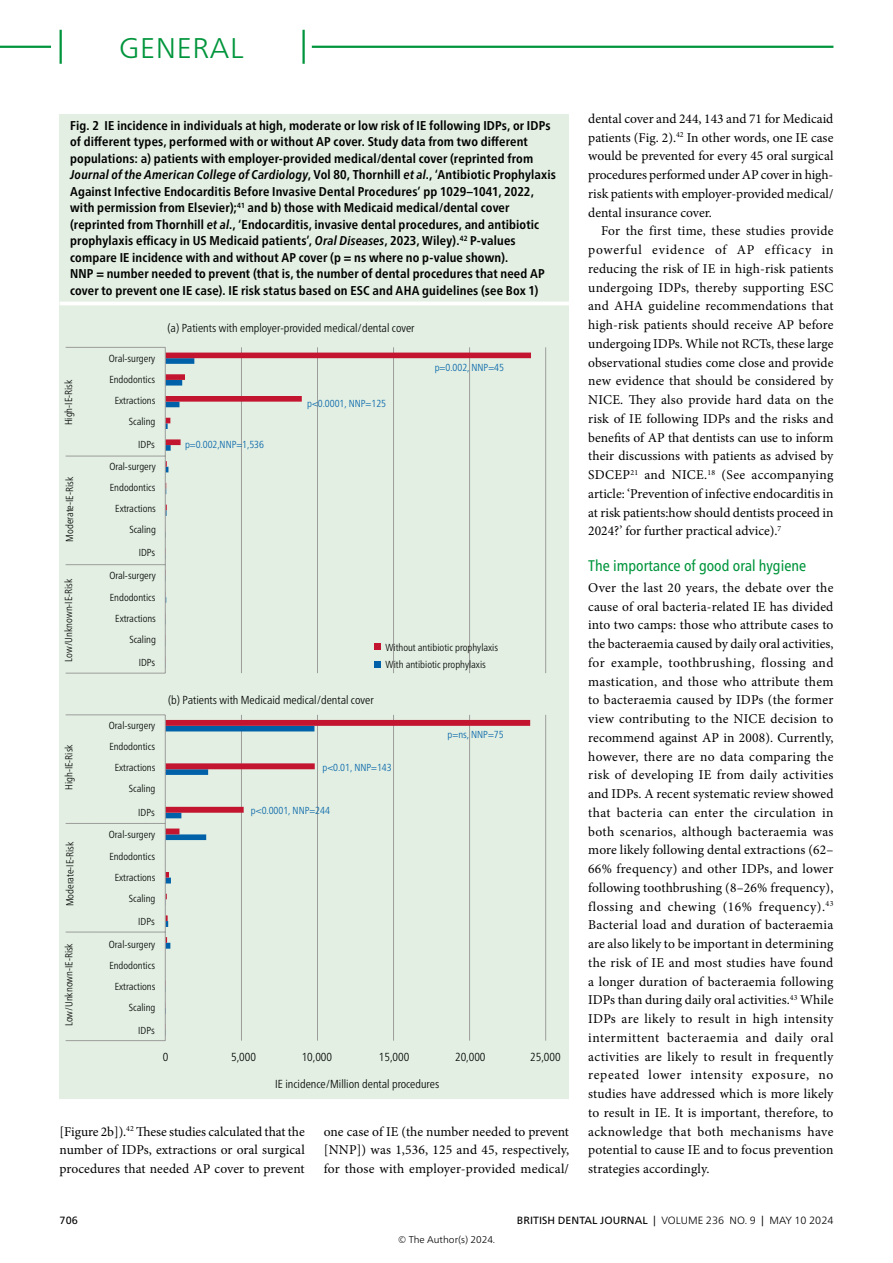
<style>
.page{position:relative;width:893px;height:1263px;background:#fff}
.page>*{position:absolute;margin:0;border:0;box-sizing:border-box;transform-origin:0 0}
.t1{font:300 28.5px "Frutiger Neue LT Pro";letter-spacing:.025em;color:#00953c}
.SectionHeading_2_MSS{font:condensed 15.3px "Frutiger Neue LT Pro";color:#00953c}
.Para_9pt_justified_1st{font:13.5px/18.8px "Minion Pro";letter-spacing:.005em;color:#000;text-align:justify}
.Para_9pt_justified{font:13.5px/18.8px "Minion Pro";color:#000;text-align:justify}
.Image_Caption_MSS_white_rule_below{font:700 condensed 12.75px/16.5px "Frutiger Neue LT Pro";letter-spacing:.01em;color:#000}
.t2{font:300 condensed 11.7px "Frutiger Neue LT Pro";color:#000}
.t3{font:10.5px "Frutiger Neue LT Pro";letter-spacing:.005em;color:#000}
.t4{font:300 condensed 10.2px/21.1px "Frutiger Neue LT Pro";color:#000;text-align:right}
.t5{font:300 condensed 10.2px "Frutiger Neue LT Pro";color:#0061a9}
.t6{font:300 9.75px "Frutiger Neue LT Pro";color:#000}
.s1{font-style:italic}
.s2{font-weight:300}
</style>
<div class="page">
<div style="left:60px;top:114px;width:509px;height:984px;background:#e2efe2"></div>
<hr style="left:241px;top:347px;width:1px;height:326px;background:#9d9d9b">
<hr style="left:317px;top:347px;width:1px;height:326px;background:#9d9d9b">
<hr style="left:393px;top:347px;width:1px;height:326px;background:#9d9d9b">
<hr style="left:469px;top:347px;width:1px;height:326px;background:#9d9d9b">
<hr style="left:545px;top:347px;width:1px;height:326px;background:#9d9d9b">
<svg style="left:166px;top:353px;width:365px;height:291px"></svg>
<hr style="left:165px;top:347px;width:1px;height:326px;background:#9d9d9b">
<hr style="left:92px;top:673px;width:73px;height:1px;background:#9d9d9b">
<hr style="left:92px;top:564px;width:73px;height:1px;background:#9d9d9b">
<hr style="left:92px;top:456px;width:73px;height:1px;background:#9d9d9b">
<hr style="left:92px;top:347px;width:73px;height:1px;background:#9d9d9b">
<svg style="left:66px;top:673px;width:26px;height:1px"></svg>
<svg style="left:66px;top:564px;width:26px;height:1px"></svg>
<svg style="left:66px;top:456px;width:26px;height:1px"></svg>
<svg style="left:66px;top:347px;width:26px;height:1px"></svg>
<div style="left:374px;top:644px;width:7px;height:6px;background:#c31530"></div>
<div style="left:374px;top:661px;width:7px;height:7px;background:#0061a9"></div>
<hr style="left:241px;top:715px;width:1px;height:326px;background:#9d9d9b">
<hr style="left:317px;top:715px;width:1px;height:326px;background:#9d9d9b">
<hr style="left:393px;top:715px;width:1px;height:326px;background:#9d9d9b">
<hr style="left:469px;top:715px;width:1px;height:326px;background:#9d9d9b">
<hr style="left:545px;top:715px;width:1px;height:326px;background:#9d9d9b">
<svg style="left:166px;top:720px;width:364px;height:229px"></svg>
<hr style="left:165px;top:715px;width:1px;height:326px;background:#9d9d9b">
<hr style="left:92px;top:1040px;width:73px;height:1px;background:#9d9d9b">
<hr style="left:92px;top:932px;width:73px;height:1px;background:#9d9d9b">
<hr style="left:92px;top:823px;width:73px;height:1px;background:#9d9d9b">
<hr style="left:92px;top:714px;width:73px;height:1px;background:#9d9d9b">
<svg style="left:66px;top:1040px;width:26px;height:1px"></svg>
<svg style="left:66px;top:932px;width:26px;height:1px"></svg>
<svg style="left:66px;top:823px;width:26px;height:1px"></svg>
<svg style="left:66px;top:714px;width:26px;height:1px"></svg>
<hr style="left:60px;top:302px;width:509px;height:3px;background:#fff">
<hr style="left:0;top:46px;width:51px;height:2px;background:#00953c">
<hr style="left:312px;top:46px;width:521px;height:2px;background:#00953c">
<hr style="left:60px;top:30px;width:2px;height:34px;background:#00953c">
<hr style="left:302px;top:30px;width:3px;height:34px;background:#00953c">
<h1 class="t1" style="left:119px;top:31px;width:126px">GENERAL</h1>
<p class="Image_Caption_MSS_white_rule_below" style="left:70px;top:117px;width:487px">Fig. 2 IE incidence in individuals at high, moderate or low risk of IE following IDPs, or IDPs of different types, performed with or without AP cover. Study data from two different populations: a) patients with employer-provided medical/dental cover (reprinted from <span class="s1">Journal of the American College of Cardiology</span>, Vol 80, Thornhill <span class="s1">et al</span>., ‘Antibiotic Prophylaxis Against Infective Endocarditis Before Invasive Dental Procedures’ pp 1029–1041, 2022, with permission from Elsevier);<sup>41</sup> and b) those with Medicaid medical/dental cover (reprinted from Thornhill <span class="s1">et al</span>., ‘Endocarditis, invasive dental procedures, and antibiotic prophylaxis efficacy in US Medicaid patients’, <span class="s1">Oral Diseases</span>, 2023, Wiley).<sup>42</sup> P-values compare IE incidence with and without AP cover (p = ns where no p-value shown).<br>NNP = number needed to prevent (that is, the number of dental procedures that need AP cover to prevent one IE case). IE risk status based on ESC and AHA guidelines (see Box 1)</p>
<p class="t4" style="left:58px;top:425px;width:47px;rotate:-90deg">High-IE-Risk</p>
<p class="t4" style="left:59px;top:542px;width:66px;rotate:-90deg">Moderate-IE-Risk</p>
<p class="t4" style="left:58px;top:662px;width:84px;rotate:-90deg">Low/Unknown-IE-Risk</p>
<p class="t4" style="left:58px;top:790px;width:47px;rotate:-90deg">High-IE-Risk</p>
<p class="t4" style="left:59px;top:906px;width:66px;rotate:-90deg">Moderate-IE-Risk</p>
<p class="t4" style="left:58px;top:1026px;width:84px;rotate:-90deg">Low/Unknown-IE-Risk</p>
<p class="t4" style="left:109px;top:348px;width:48px">Oral-surgery<br>Endodontics<br>Extractions<br>Scaling</p>
<p class="t4" style="left:138px;top:434px;width:18px">IDPs</p>
<p class="t4" style="left:109px;top:455px;width:48px">Oral-surgery<br>Endodontics<br>Extractions<br>Scaling</p>
<p class="t4" style="left:139px;top:542px;width:18px">IDPs</p>
<p class="t4" style="left:109px;top:565px;width:48px">Oral-surgery<br>Endodontics<br>Extractions<br>Scaling</p>
<p class="t4" style="left:139px;top:652px;width:18px">IDPs</p>
<p class="t4" style="left:109px;top:715px;width:48px">Oral-surgery<br>Endodontics<br>Extractions<br>Scaling</p>
<p class="t4" style="left:138px;top:801px;width:18px">IDPs</p>
<p class="t4" style="left:109px;top:824px;width:48px">Oral-surgery<br>Endodontics<br>Extractions<br>Scaling</p>
<p class="t4" style="left:138px;top:910px;width:18px">IDPs</p>
<p class="t4" style="left:109px;top:934px;width:48px">Oral-surgery<br>Endodontics<br>Extractions<br>Scaling</p>
<p class="t4" style="left:138px;top:1020px;width:18px">IDPs</p>
<p class="t2" style="left:167px;top:321px;width:249px">(a) Patients with employer-provided medical/dental cover</p>
<p class="t5" style="left:185px;top:439px;width:80px">p=0.002,NNP=1,536</p>
<p class="t5" style="left:307px;top:397px;width:80px">p&lt;0.0001, NNP=125</p>
<p class="t5" style="left:435px;top:362px;width:71px">p=0.002, NNP=45</p>
<p class="t2" style="left:168px;top:692px;width:207px">(b) Patients with Medicaid medical/dental cover</p>
<p class="t4" style="left:385px;top:638px;width:114px;line-height:17.1px;text-align:left">Without antibiotic prophylaxis<br>With antibiotic prophylaxis</p>
<p class="t5" style="left:448px;top:729px;width:57px">p=ns, NNP=75</p>
<p class="t5" style="left:322px;top:762px;width:71px">p&lt;0.01, NNP=143</p>
<p class="t5" style="left:251px;top:804px;width:80px">p&lt;0.0001, NNP=244</p>
<p class="t2" style="left:163px;top:1050px;width:7px">0</p>
<p class="t2" style="left:231px;top:1050px;width:26px">5,000</p>
<p class="t2" style="left:302px;top:1050px;width:32px">10,000</p>
<p class="t2" style="left:379px;top:1050px;width:32px">15,000</p>
<p class="t2" style="left:455px;top:1050px;width:32px">20,000</p>
<p class="t2" style="left:530px;top:1050px;width:32px">25,000</p>
<p class="t2" style="left:275px;top:1077px;width:166px">IE incidence/Million dental procedures</p>
<p class="Para_9pt_justified_1st" style="left:60px;top:1122px;width:247px">[Figure 2b]).<sup>42</sup> These studies calculated that the number of IDPs, extractions or oral surgical procedures that needed AP cover to prevent</p>
<p class="Para_9pt_justified_1st" style="left:324px;top:1122px;width:247px">one case of IE (the number needed to prevent [NNP]) was 1,536, 125 and 45, respectively, for those with employer-provided medical/</p>
<p class="Para_9pt_justified_1st" style="left:588px;top:109px;width:247px">dental cover and 244, 143 and 71 for Medicaid patients (Fig. 2).<sup>42</sup> In other words, one IE case would be prevented for every 45 oral surgical procedures performed under AP cover in high&shy;risk patients with employer-provided medical/ dental insurance cover.</p>
<p class="Para_9pt_justified" style="left:588px;top:222px;width:247px;text-indent:13px">For the first time, these studies provide powerful evidence of AP efficacy in reducing the risk of IE in high-risk patients undergoing IDPs, thereby supporting ESC and AHA guideline recommendations that high-risk patients should receive AP before undergoing IDPs. While not RCTs, these large observational studies come close and provide new evidence that should be considered by NICE. They also provide hard data on the risk of IE following IDPs and the risks and benefits of AP that dentists can use to inform their discussions with patients as advised by SDCEP<sup>21</sup> and NICE.<sup>18</sup> (See accompanying article: ‘Prevention of infective endocarditis in at risk patients:how should dentists proceed in 2024?’ for further practical advice).<sup>7</sup></p>
<p class="SectionHeading_2_MSS" style="left:588px;top:557px;width:220px">The importance of good oral hygiene</p>
<p class="Para_9pt_justified_1st" style="left:588px;top:578px;width:247px">Over the last 20 years, the debate over the cause of oral bacteria-related IE has divided into two camps: those who attribute cases to the bacteraemia caused by daily oral activities, for example, toothbrushing, flossing and mastication, and those who attribute them to bacteraemia caused by IDPs (the former view contributing to the NICE decision to recommend against AP in 2008). Currently, however, there are no data comparing the risk of developing IE from daily activities and IDPs. A recent systematic review showed that bacteria can enter the circulation in both scenarios, although bacteraemia was more likely following dental extractions (62– 66% frequency) and other IDPs, and lower following toothbrushing (8–26% frequency), flossing and chewing (16% frequency).<sup>43<br></sup>Bacterial load and duration of bacteraemia are also likely to be important in determining the risk of IE and most studies have found a longer duration of bacteraemia following IDPs than during daily oral activities.<sup>43</sup> While IDPs are likely to result in high intensity intermittent bacteraemia and daily oral activities are likely to result in frequently repeated lower intensity exposure, no studies have addressed which is more likely to result in IE. It is important, therefore, to acknowledge that both mechanisms have potential to cause IE and to focus prevention strategies accordingly.</p>
<p class="t3" style="left:60px;top:1214px;width:20px">706</p>
<p class="t3" style="left:517px;top:1214px;width:318px">BRITISH DENTAL JOURNAL | <span class="s2">VOLUME 236 NO. 9</span> | <span class="s2">May 10 2024</span></p>
<p class="t6" style="left:398px;top:1234px;width:99px">© The Author(s) 2024.</p>
</div>
